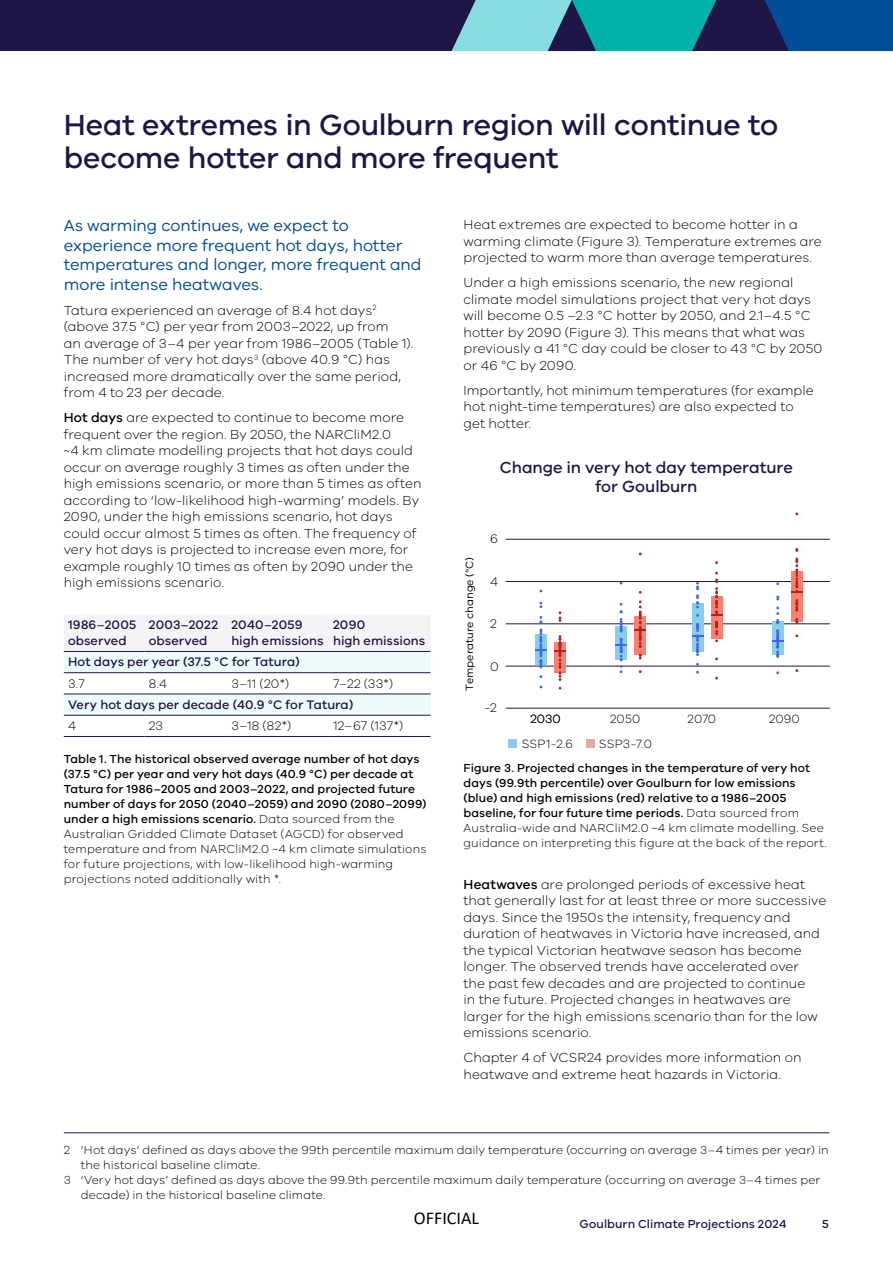
<style>
.page{position:relative;width:893px;height:1263px;background:#fff}
.page>*{position:absolute;margin:0;border:0;box-sizing:border-box;transform-origin:0 0}
.t1{font:500 30px/33px "VIC";letter-spacing:-.01em;color:#201547}
.t2{font:18px "Calibri";color:#000}
.t3{font:16.5px/19.5px "VIC";letter-spacing:-.005em;color:#004c97}
.t4{font:500 16.5px/19.5px "VIC";letter-spacing:-.005em;color:#201547;text-align:center}
.t5{font:300 13.5px/16.5px "VIC";letter-spacing:.005em;color:#000}
.t6{font:300 12.9px "VIC";color:#000}
.t7{font:500 12.75px/15.8px "VIC";letter-spacing:.005em;color:#201547}
.t8{font:300 12.75px "VIC";letter-spacing:.02em;color:#000}
.t9{font:300 12.3px "VIC";letter-spacing:.01em;color:#000}
.t10{font:500 12px/15px "VIC";letter-spacing:.01em;color:#000}
.t11{font:300 12px "VIC";letter-spacing:.005em;color:#000}
.t12{font:500 12px "VIC";letter-spacing:.005em;color:#201547}
.t13{font:10.8px "VIC";letter-spacing:-.005em;color:#000}
.s1{font-weight:500}
.s2{font-weight:300}
</style>
<div class="page">
<svg style="left:64px;top:615px;width:367px;height:100px"></svg>
<hr style="left:64px;top:651px;width:81px;height:1px;background:#201547">
<hr style="left:145px;top:651px;width:82px;height:1px;background:#201547">
<hr style="left:227px;top:651px;width:102px;height:1px;background:#201547">
<hr style="left:329px;top:651px;width:102px;height:1px;background:#201547">
<hr style="left:64px;top:693px;width:81px;height:1px;background:#201547">
<hr style="left:145px;top:693px;width:82px;height:1px;background:#201547">
<hr style="left:227px;top:693px;width:102px;height:1px;background:#201547">
<hr style="left:329px;top:693px;width:102px;height:1px;background:#201547">
<hr style="left:64px;top:672px;width:81px;height:1px;background:#201547">
<hr style="left:145px;top:672px;width:82px;height:1px;background:#201547">
<hr style="left:227px;top:672px;width:102px;height:1px;background:#201547">
<hr style="left:329px;top:672px;width:102px;height:1px;background:#201547">
<hr style="left:64px;top:715px;width:81px;height:1px;background:#201547">
<hr style="left:145px;top:715px;width:82px;height:1px;background:#201547">
<hr style="left:227px;top:715px;width:102px;height:1px;background:#201547">
<hr style="left:329px;top:715px;width:102px;height:1px;background:#201547">
<hr style="left:64px;top:736px;width:81px;height:1px;background:#201547">
<hr style="left:145px;top:736px;width:82px;height:1px;background:#201547">
<hr style="left:227px;top:736px;width:102px;height:1px;background:#201547">
<hr style="left:329px;top:736px;width:102px;height:1px;background:#201547">
<hr style="left:64px;top:1132px;width:765px;height:1px;background:#201547">
<hr style="left:506px;top:539px;width:324px;height:1px;background:#201547">
<hr style="left:506px;top:623px;width:324px;height:1px;background:#201547">
<hr style="left:506px;top:708px;width:324px;height:1px;background:#201547">
<hr style="left:506px;top:666px;width:324px;height:1px;background:#201547">
<hr style="left:506px;top:581px;width:324px;height:1px;background:#201547">
<svg style="left:539px;top:589px;width:4px;height:4px"></svg>
<svg style="left:539px;top:601px;width:4px;height:7px"></svg>
<svg style="left:535px;top:616px;width:12px;height:73px"></svg>
<svg style="left:618px;top:581px;width:6px;height:4px"></svg>
<svg style="left:615px;top:602px;width:12px;height:72px"></svg>
<svg style="left:692px;top:581px;width:11px;height:93px"></svg>
<svg style="left:775px;top:582px;width:5px;height:4px"></svg>
<svg style="left:772px;top:595px;width:11px;height:63px"></svg>
<svg style="left:558px;top:611px;width:4px;height:11px"></svg>
<svg style="left:554px;top:635px;width:12px;height:55px"></svg>
<svg style="left:638px;top:552px;width:4px;height:4px"></svg>
<svg style="left:634px;top:590px;width:12px;height:70px"></svg>
<svg style="left:711px;top:561px;width:11px;height:82px"></svg>
<svg style="left:795px;top:634px;width:4px;height:4px"></svg>
<svg style="left:795px;top:512px;width:4px;height:4px"></svg>
<svg style="left:791px;top:548px;width:11px;height:77px"></svg>
<div style="left:509px;top:739px;width:8px;height:9px;background:#99c7eb"></div>
<div style="left:586px;top:739px;width:8px;height:9px;background:#e1a9ac"></div>
<div style="left:0;top:0;width:893px;height:51px;background:#201547"></div>
<svg style="left:765px;top:0;width:128px;height:51px;background:#02468f"></svg>
<svg style="left:452px;top:0;width:264px;height:51px"></svg>
<h1 class="t1" style="left:64px;top:107px;width:716px">Heat extremes in Goulburn region will continue to become hotter and more frequent</h1>
<p class="t3" style="left:64px;top:215px;width:359px">As warming continues, we expect to experience more frequent hot days, hotter temperatures and longer, more frequent and more intense heatwaves.</p>
<p class="t5" style="left:64px;top:301px;width:351px">Tatura experienced an average of 8.4 hot days<sup>2 </sup>(above 37.5 °C) per year from 2003–2022, up from<br>an average of 3–4 per year from 1986–2005 (Table 1).<br>The number of very hot days<sup>3</sup> (above 40.9 °C) has increased more dramatically over the same period, from 4 to 23 per decade.</p>
<p class="t5" style="left:64px;top:409px;width:359px"><span class="s1">Hot days</span> are expected to continue to become more frequent over the region. By 2050, the NARCliM2.0<br>~4 km climate modelling projects that hot days could occur on average roughly 3 times as often under the high emissions scenario, or more than 5 times as often according to ‘low-likelihood high-warming’ models. By 2090, under the high emissions scenario, hot days could occur almost 5 times as often. The frequency of very hot days is projected to increase even more, for example roughly 10 times as often by 2090 under the high emissions scenario.</p>
<p class="t7" style="left:68px;top:617px;width:70px">1986–2005 observed</p>
<p class="t7" style="left:149px;top:617px;width:71px">2003–2022 observed</p>
<p class="t7" style="left:231px;top:617px;width:94px">2040–2059 high emissions</p>
<p class="t7" style="left:333px;top:617px;width:94px">2090<br>high emissions</p>
<p class="t7" style="left:68px;top:654px;width:233px">Hot days per year (37.5 °C for Tatura)</p>
<p class="t8" style="left:68px;top:676px;width:18px">3.7</p>
<p class="t8" style="left:149px;top:676px;width:20px">8.4</p>
<p class="t8" style="left:231px;top:676px;width:59px">3–11 (20*)</p>
<p class="t8" style="left:333px;top:676px;width:62px">7–22 (33*)</p>
<p class="t7" style="left:68px;top:696px;width:287px">Very hot days per decade (40.9 °C for Tatura)</p>
<p class="t8" style="left:68px;top:718px;width:9px">4</p>
<p class="t8" style="left:149px;top:718px;width:16px">23</p>
<p class="t8" style="left:231px;top:718px;width:61px">3–18 (82*)</p>
<p class="t8" style="left:333px;top:718px;width:72px">12–67 (137*)</p>
<p class="t10" style="left:64px;top:751px;width:364px">Table 1. The historical observed average number of hot days (37.5 °C) per year and very hot days (40.9 °C) per decade at Tatura for 1986–2005 and 2003–2022, and projected future number of days for 2050 (2040–2059) and 2090 (2080–2099) under a high emissions scenario. <span class="s2">Data sourced from the Australian Gridded Climate Dataset (AGCD) for observed temperature and from NARCliM2.0 ~4 km climate simulations for future projections, with low-likelihood high-warming projections noted additionally with *.</span></p>
<p class="t5" style="left:463px;top:216px;width:360px">Heat extremes are expected to become hotter in a warming climate (Figure 3). Temperature extremes are projected to warm more than average temperatures.</p>
<p class="t5" style="left:463px;top:274px;width:361px">Under a high emissions scenario, the new regional climate model simulations project that very hot days will become 0.5 –2.3 °C hotter by 2050, and 2.1–4.5 °C hotter by 2090 (Figure 3). This means that what was previously a 41 °C day could be closer to 43 °C by 2050 or 46 °C by 2090.</p>
<p class="t5" style="left:463px;top:381px;width:352px">Importantly, hot minimum temperatures (for example hot night-time temperatures) are also expected to get hotter.</p>
<p class="t4" style="left:500px;top:457px;width:294px">Change in very hot day temperature for Goulburn</p>
<p class="t13" style="left:463px;top:691px;width:136px;rotate:-90deg">Temperature change (°C)</p>
<p class="t6" style="left:490px;top:531px;width:9px">6</p>
<p class="t6" style="left:490px;top:574px;width:10px">4</p>
<p class="t6" style="left:490px;top:615px;width:8px">2</p>
<p class="t6" style="left:490px;top:658px;width:10px">0</p>
<p class="t6" style="left:484px;top:700px;width:14px">-2</p>
<p class="t9" style="left:530px;top:711px;width:32px">2030</p>
<p class="t9" style="left:610px;top:711px;width:32px">2050</p>
<p class="t9" style="left:688px;top:711px;width:30px">2070</p>
<p class="t9" style="left:769px;top:711px;width:32px">2090</p>
<p class="t9" style="left:522px;top:736px;width:53px">SSP1-2.6</p>
<p class="t9" style="left:599px;top:736px;width:55px">SSP3-7.0</p>
<p class="t10" style="left:463px;top:760px;width:365px">Figure 3. Projected changes in the temperature of very hot days (99.9th percentile) over Goulburn for low emissions (blue) and high emissions (red) relative to a 1986–2005 baseline, for four future time periods. <span class="s2">Data sourced from Australia-wide and NARCliM2.0 ~4 km climate modelling. See guidance on interpreting this figure at the back of the report.</span></p>
<p class="t5" style="left:463px;top:875px;width:364px"><span class="s1">Heatwaves</span> are prolonged periods of excessive heat that generally last for at least three or more successive days. Since the 1950s the intensity, frequency and duration of heatwaves in Victoria have increased, and the typical Victorian heatwave season has become longer. The observed trends have accelerated over<br>the past few decades and are projected to continue<br>in the future. Projected changes in heatwaves are larger for the high emissions scenario than for the low emissions scenario.</p>
<p class="t5" style="left:463px;top:1049px;width:340px">Chapter 4 of VCSR24 provides more information on heatwave and extreme heat hazards in Victoria.</p>
<p class="t11" style="left:64px;top:1143px;width:766px">2 ‘Hot days’ defined as days above the 99th percentile maximum daily temperature (occurring on average 3–4 times per year) in</p>
<p class="t11" style="left:81px;top:1158px;width:181px">the historical baseline climate.</p>
<p class="t11" style="left:64px;top:1173px;width:758px">3 ‘Very hot days’ defined as days above the 99.9th percentile maximum daily temperature (occurring on average 3–4 times per</p>
<p class="t11" style="left:81px;top:1188px;width:246px">decade) in the historical baseline climate.</p>
<h2 class="t2" style="left:414px;top:1206px;width:67px">OFFICIAL</h2>
<p class="t12" style="left:579px;top:1217px;width:208px">Goulburn Climate Projections 2024</p>
<p class="t12" style="left:822px;top:1217px;width:8px">5</p>
</div>
